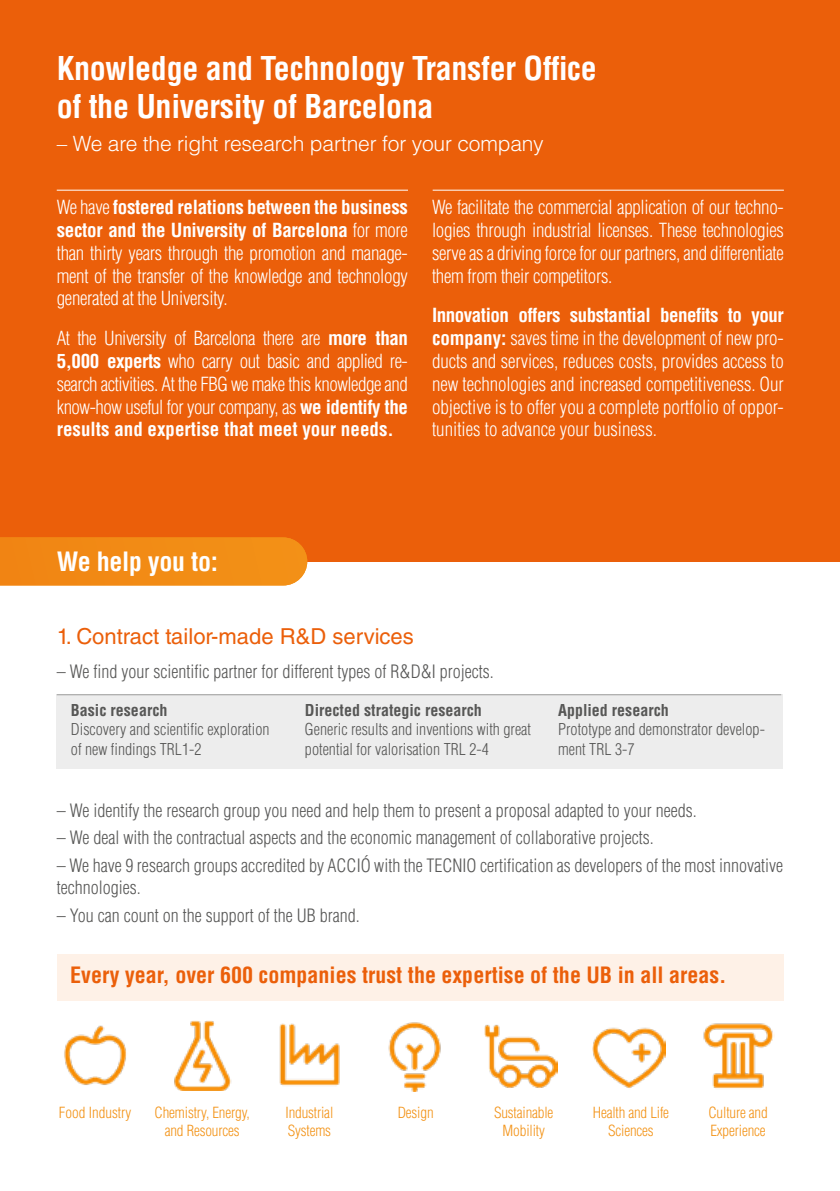
<style>
.page{position:relative;width:840px;height:1191px;background:#fff}
.page>*{position:absolute;margin:0;border:0;box-sizing:border-box;transform-origin:0 0}
.t1{font:700 condensed 32px/38.4px "Helvetica LT Std";letter-spacing:-.01em;color:#fff}
.t2{font:700 condensed 26px "Helvetica LT Std";letter-spacing:-.01em;color:#fff}
.t3{font:700 condensed 22px "Helvetica LT Std";color:#eb5f0a}
.t4{font:22px "Helvetica LT Std";color:#eb5f0a}
.t5{font:300 21px "Helvetica LT Std";letter-spacing:-.01em;color:#fff}
.t6{font:300 condensed 19px/22.8px "Helvetica LT Std";letter-spacing:-.015em;color:#fff;text-align:justify}
.t7{font:300 condensed 18px/22px "Helvetica LT Std";color:#575756}
.t8{font:300 condensed 16px/19.2px "Helvetica LT Std";color:#575756}
.t9{font:700 condensed 16px "Helvetica LT Std";color:#575756}
.t10{font:300 condensed 15px/18px "Helvetica LT Std";letter-spacing:-.01em;color:#f39317;text-align:center}
.s1{font-weight:700}
</style>
<div class="page">
<div style="left:57px;top:954px;width:726px;height:46px;background:#fef1e7"></div>
<div style="left:57px;top:694px;width:725px;height:75px;background:#ededed"></div>
<div style="left:0;top:0;width:839px;height:561px;background:#eb5f0a"></div>
<hr style="left:57px;top:694px;width:723px;height:1px;background:#9d9d9c">
<hr style="left:57px;top:190px;width:351px;height:1px;background:#fff">
<hr style="left:432px;top:190px;width:351px;height:1px;background:#fff">
<img style="left:64px;top:1025px;width:63px;height:60px">
<img style="left:174px;top:1020px;width:58px;height:70px">
<img style="left:279px;top:1023px;width:61px;height:63px">
<img style="left:388px;top:1022px;width:53px;height:69px">
<img style="left:484px;top:1024px;width:73px;height:64px">
<img style="left:592px;top:1027px;width:73px;height:61px">
<img style="left:703px;top:1023px;width:71px;height:66px">
<div style="left:0;top:537px;width:307px;height:48px;background:#f28b15"></div>
<h1 class="t1" style="left:57px;top:49px;width:541px">Knowledge and Technology Transfer Office of the University of Barcelona</h1>
<p class="t5" style="left:57px;top:130px;width:488px">– We are the right research partner for your company</p>
<p class="t6" style="left:57px;top:196px;width:352px">We have <span class="s1">fostered relations between the business sector and the University of Barcelona</span> for more than thirty years through the promotion and manage&shy;ment of the transfer of the knowledge and technology generated at the University.</p>
<p class="t6" style="left:57px;top:327px;width:352px">At the University of Barcelona there are <span class="s1">more than 5,000 experts</span> who carry out basic and applied re&shy;search activities. At the FBG we make this knowledge and know-how useful for your company, as <span class="s1">we identify the results and expertise that meet your needs.</span></p>
<p class="t6" style="left:432px;top:196px;width:353px">We facilitate the commercial application of our techno&shy;logies through industrial licenses. These technologies serve as a driving force for our partners, and differentiate them from their competitors.</p>
<p class="t6" style="left:432px;top:304px;width:353px"><span class="s1">Innovation offers substantial benefits to your company:</span> saves time in the development of new pro&shy;ducts and services, reduces costs, provides access to new technologies and increased competitiveness. Our objective is to offer you a complete portfolio of oppor&shy;tunities to advance your business.</p>
<h2 class="t2" style="left:57px;top:545px;width:163px">We help you to:</h2>
<p class="t4" style="left:57px;top:624px;width:358px">1. Contract tailor-made R&amp;D services</p>
<p class="t7" style="left:57px;top:660px;width:438px">– We find your scientific partner for different types of R&amp;D&amp;I projects.</p>
<p class="t9" style="left:71px;top:700px;width:98px">Basic research</p>
<p class="t8" style="left:71px;top:720px;width:200px">Discovery and scientific exploration of new findings TRL1-2</p>
<p class="t9" style="left:305px;top:700px;width:178px">Directed strategic research</p>
<p class="t8" style="left:305px;top:720px;width:227px">Generic results and inventions with great potential for valorisation TRL 2-4</p>
<p class="t9" style="left:558px;top:700px;width:112px">Applied research</p>
<p class="t8" style="left:558px;top:720px;width:208px">Prototype and demonstrator develop&shy;ment TRL 3-7</p>
<p class="t7" style="left:57px;top:799px;width:641px">– We identify the research group you need and help them to present a proposal adapted to your needs.</p>
<p class="t7" style="left:57px;top:826px;width:598px">– We deal with the contractual aspects and the economic management of collaborative projects.</p>
<p class="t7" style="left:57px;top:854px;width:727px">– We have 9 research groups accredited by ACCIÓ with the TECNIO certification as developers of the most innovative technologies.</p>
<p class="t7" style="left:57px;top:904px;width:304px">– You can count on the support of the UB brand.</p>
<p class="t3" style="left:70px;top:961px;width:657px">Every year, over 600 companies trust the expertise of the UB in all areas.</p>
<p class="t10" style="left:59px;top:1103px;width:74px">Food Industry</p>
<p class="t10" style="left:154px;top:1103px;width:97px">Chemistry, Energy, and Resources</p>
<p class="t10" style="left:285px;top:1103px;width:49px;text-align:left">Industrial<br>Systems</p>
<p class="t10" style="left:494px;top:1103px;width:61px">Sustainable<br>Mobility</p>
<p class="t10" style="left:592px;top:1103px;width:78px">Health and Life<br>Sciences</p>
<p class="t10" style="left:708px;top:1103px;width:61px;text-align:left">Culture and<br>Experience</p>
<p class="t10" style="left:397px;top:1103px;width:37px">Design</p>
</div>
